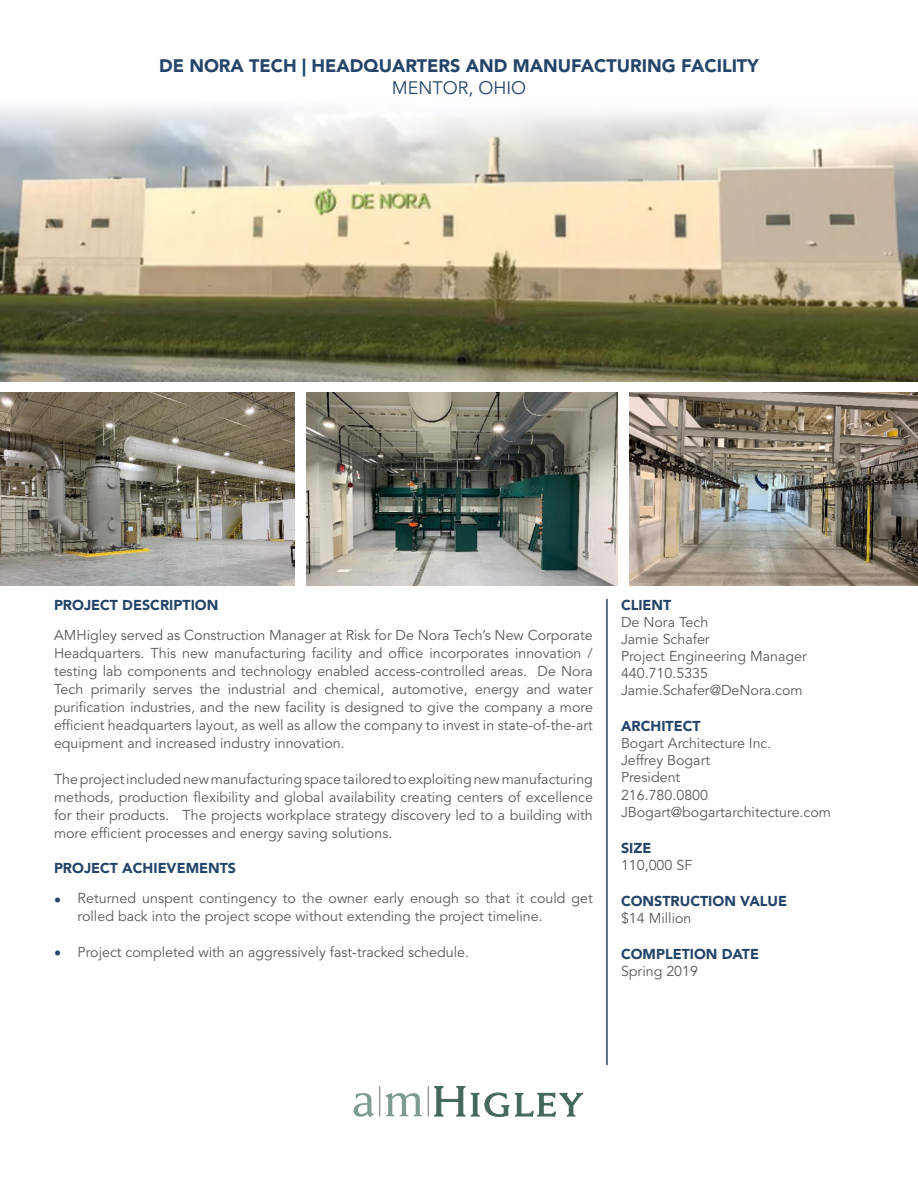
<style>
.page{position:relative;width:918px;height:1188px;background:#fff}
.page>*{position:absolute;margin:0;border:0;box-sizing:border-box;transform-origin:0 0}
.t1{font:900 18px/21.6px "Avenir LT Std";color:#244569;text-align:center}
.AMH_Format{font:14.25px/18px "Avenir LT Std";color:#595959;text-align:justify}
.AMH_Format-2{font:900 14.25px "Avenir LT Std";color:#244569}
.AMH_Format-3{font:14.25px "Avenir LT Std";color:#244569}
.s1{font-weight:400}
</style>
<div class="page">
<img style="left:0;top:147px;width:918px;height:234px">
<img style="left:630px;top:392px;width:288px;height:194px">
<img style="left:307px;top:392px;width:310px;height:194px">
<img style="left:0;top:392px;width:294px;height:194px">
<svg style="left:385px;top:1093px;width:37px;height:23px"></svg>
<svg style="left:354px;top:1093px;width:20px;height:24px"></svg>
<svg style="left:434px;top:1086px;width:31px;height:31px"></svg>
<svg style="left:471px;top:1093px;width:38px;height:24px"></svg>
<svg style="left:515px;top:1093px;width:68px;height:24px"></svg>
<hr style="left:380px;top:1086px;width:1px;height:30px;background:#687379">
<hr style="left:428px;top:1086px;width:1px;height:30px;background:#687379">
<hr style="left:606px;top:599px;width:2px;height:466px;background:#244569">
<svg style="left:0;top:106px;width:918px;height:41px"></svg>
<p class="t1" style="left:159px;top:55px;width:601px">DE NORA TECH | HEADQUARTERS AND MANUFACTURING FACILITY<br><span class="s1">MENTOR, OHIO</span></p>
<p class="AMH_Format-2" style="left:54px;top:596px;width:166px">PROJECT DESCRIPTION</p>
<p class="AMH_Format" style="left:54px;top:626px;width:540px">AMHigley served as Construction Manager at Risk for De Nora Tech’s New Corporate Headquarters. This new manufacturing facility and office incorporates innovation / testing lab components and technology enabled access-controlled areas. De Nora Tech primarily serves the industrial and chemical, automotive, energy and water purification industries, and the new facility is designed to give the company a more efficient headquarters layout, as well as allow the company to invest in state-of-the-art equipment and increased industry innovation.</p>
<p class="AMH_Format" style="left:54px;top:770px;width:540px">The project included new manufacturing space tailored to exploiting new manufacturing methods, production flexibility and global availability creating centers of excellence for their products. The projects workplace strategy discovery led to a building with more efficient processes and energy saving solutions.</p>
<p class="AMH_Format-2" style="left:54px;top:859px;width:184px">PROJECT ACHIEVEMENTS</p>
<p class="AMH_Format" style="left:78px;top:889px;width:517px">Returned unspent contingency to the owner early enough so that it could get rolled back into the project scope without extending the project timeline.</p>
<p class="AMH_Format-3" style="left:54px;top:945px;width:9px">•</p>
<p class="AMH_Format" style="left:78px;top:943px;width:393px">Project completed with an aggressively fast-tracked schedule.</p>
<p class="AMH_Format-3" style="left:54px;top:892px;width:9px">•</p>
<p class="AMH_Format-2" style="left:621px;top:596px;width:52px">CLIENT</p>
<p class="AMH_Format" style="left:621px;top:613px;width:89px">De Nora Tech</p>
<p class="AMH_Format" style="left:621px;top:630px;width:90px">Jamie Schafer</p>
<p class="AMH_Format" style="left:621px;top:647px;width:187px">Project Engineering Manager</p>
<p class="AMH_Format" style="left:621px;top:665px;width:89px">440.710.5335</p>
<p class="AMH_Format" style="left:621px;top:682px;width:183px">Jamie.Schafer@DeNora.com</p>
<p class="AMH_Format-2" style="left:621px;top:718px;width:81px">ARCHITECT</p>
<p class="AMH_Format" style="left:621px;top:735px;width:152px">Bogart Architecture Inc.</p>
<p class="AMH_Format" style="left:621px;top:752px;width:91px">Jeffrey Bogart</p>
<p class="AMH_Format" style="left:621px;top:769px;width:61px">President</p>
<p class="AMH_Format" style="left:621px;top:786px;width:89px">216.780.0800</p>
<p class="AMH_Format" style="left:621px;top:803px;width:212px">JBogart@bogartarchitecture.com</p>
<p class="AMH_Format-2" style="left:621px;top:839px;width:32px">SIZE</p>
<p class="AMH_Format" style="left:621px;top:856px;width:73px">110,000 SF</p>
<p class="AMH_Format-2" style="left:621px;top:892px;width:168px">CONSTRUCTION VALUE</p>
<p class="AMH_Format" style="left:621px;top:909px;width:72px">$14 Million</p>
<p class="AMH_Format-2" style="left:621px;top:945px;width:139px">COMPLETION DATE</p>
<p class="AMH_Format" style="left:621px;top:962px;width:79px">Spring 2019</p>
</div>
